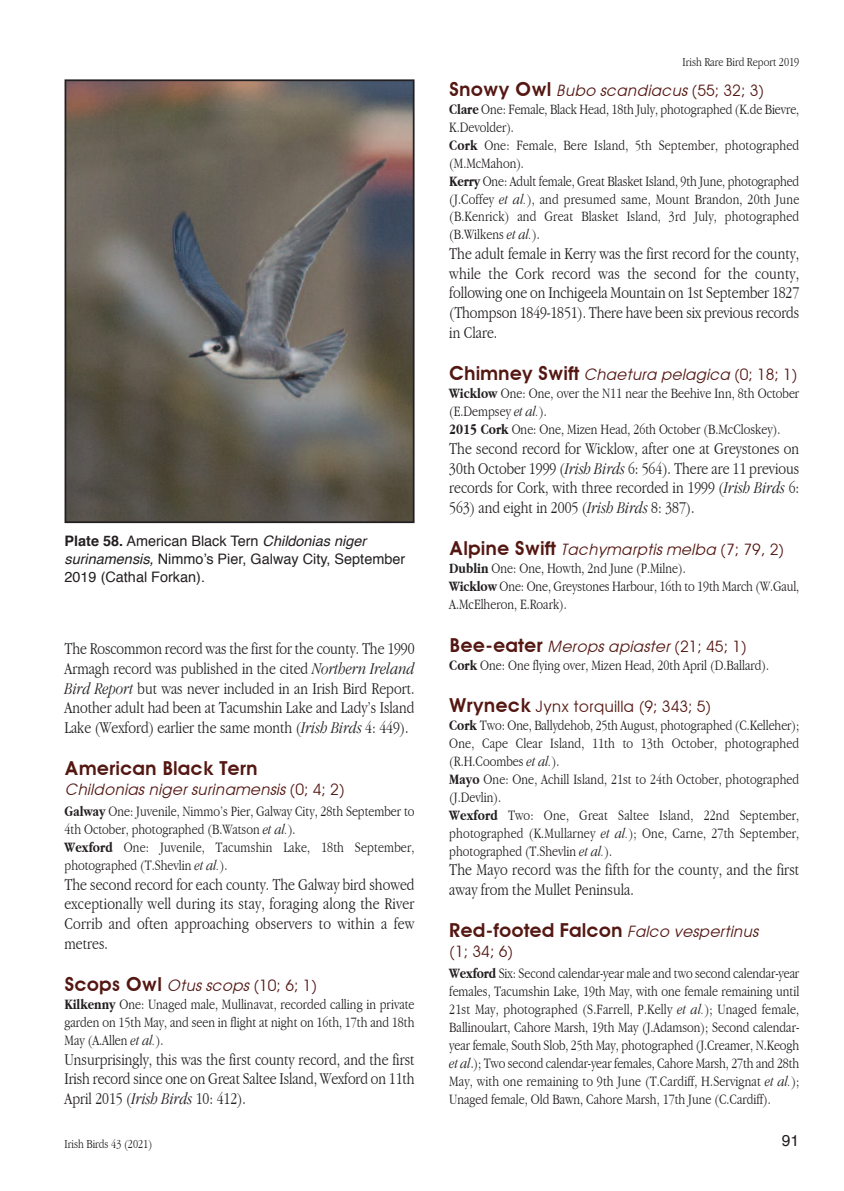
<style>
.page{position:relative;width:844px;height:1191px;background:#fff}
.page>*{position:absolute;margin:0;border:0;box-sizing:border-box;transform-origin:0 0}
.t1{font:600 19.25px "Avant Garde";color:#541712}
.t2{font:300 condensed 17.15px/19.8px "Garamond";color:#231f20;text-align:justify}
.t3{font:italic 15.75px "Avant Garde";color:#541712}
.t4{font:15.75px "Avant Garde";color:#541712}
.t5{font:15.75px "Helvetica";color:#231f20}
.t6{font:300 condensed 14.88px/17.8px "Garamond";color:#231f20}
.t7{font:14.35px/17.8px "Helvetica";color:#231f20}
.t8{font:300 condensed 12.6px "Garamond";color:#231f20}
.s1{font-weight:700}
.s2{font-style:italic}
.s3{font-family:"Garamond Narrow";font-weight:400;font-style:italic;font-stretch:normal}
.s4{font-style:normal}
.s5{font-weight:600;font-style:normal;font-size:19.25px}
.s6{font-weight:600;font-size:19.25px}
.s7{font-weight:400;font-style:italic;font-size:15.75px}
</style>
<div class="page">
<img style="left:67px;top:82px;width:344px;height:438px">
<div style="left:64px;top:79px;width:350px;height:444px;border:2px solid #231f20"></div>
<p class="t7" style="left:64px;top:533px;width:342px"><span class="s1">Plate 58.</span> American Black Tern <span class="s2">Childonias niger surinamensis,</span> Nimmo’s Pier, Galway City, September<br>2019 (Cathal Forkan).</p>
<p class="t2" style="left:64px;top:639px;width:351px">The Roscommon record was the first for the county. The 1990<br>Armagh record was published in the cited <span class="s3">Northern Ireland Bird Report</span> but was never included in an Irish Bird Report.<br>Another adult had been at Tacumshin Lake and Lady’s Island Lake (Wexford) earlier the same month (<span class="s3">Irish Birds</span> 4: 449).</p>
<p class="t1" style="left:64px;top:759px;width:194px">American Black Tern</p>
<p class="t3" style="left:64px;top:781px;width:282px">Childonias niger surinamensis <span class="s4">( 0 ; 4 ; 2 )</span></p>
<p class="t6" style="left:64px;top:802px;width:351px"><span class="s1">Galway</span> One: Juvenile, Nimmo’s Pier, Galway City, 28th September to 4th October, photographed (B.Watson <span class="s3">et al.</span>).<br><span class="s1">Wexford</span> One: Juvenile, Tacumshin Lake, 18th September, photographed (T.Shevlin <span class="s3">et al.</span>).</p>
<p class="t2" style="left:64px;top:874px;width:351px">The second record for each county. The Galway bird showed exceptionally well during its stay, foraging along the River Corrib and often approaching observers to within a few metres.</p>
<p class="t3" style="left:64px;top:977px;width:254px"><span class="s5">Scops Owl</span> Otusscops<span class="s4">(10; 6; 1)</span></p>
<p class="t6" style="left:64px;top:995px;width:351px;text-align:justify"><span class="s1">Kilkenny</span> One: Unaged male, Mullinavat, recorded calling in private garden on 15th May, and seen in flight at night on 16th, 17th and 18th May (A.Allen <span class="s3">et al.</span>).</p>
<p class="t2" style="left:64px;top:1049px;width:351px">Unsurprisingly, this was the first county record, and the first Irish record since one on Great Saltee Island, Wexford on 11th April 2015 (<span class="s3">Irish Birds</span> 10: 412).</p>
<p class="t8" style="left:682px;top:55px;width:118px">Irish Rare Bird Report 2019</p>
<p class="t3" style="left:449px;top:82px;width:316px"><span class="s5">Snowy Owl</span> Buboscandiacus<span class="s4">(55; 32; 3)</span></p>
<p class="t6" style="left:449px;top:100px;width:351px"><span class="s1">Clare</span> One: Female, Black Head, 18th July, photographed (K.de Bievre, K.Devolder).<br><span class="s1">Cork</span> One: Female, Bere Island, 5th September, photographed (M.McMahon).<br><span class="s1">Kerry</span> One: Adult female, Great Blasket Island, 9th June, photographed (J.Coffey <span class="s3">et al.</span>), and presumed same, Mount Brandon, 20th June (B.Kenrick) and Great Blasket Island, 3rd July, photographed (B.Wilkens <span class="s3">et al.</span>).</p>
<p class="t2" style="left:449px;top:244px;width:351px">The adult female in Kerry was the first record for the county, while the Cork record was the second for the county, following one on Inchigeela Mountain on 1st September 1827 (Thompson 1849-1851). There have been six previous records in Clare.</p>
<p class="t3" style="left:449px;top:367px;width:349px"><span class="s5">Chimney Swift</span> Chaeturapelagica<span class="s4">(0; 18; 1)</span></p>
<p class="t6" style="left:449px;top:384px;width:351px"><span class="s1">Wicklow</span> One: One, over the N11 near the Beehive Inn, 8th October (E.Dempsey <span class="s3">et al.</span>).<br><span class="s1">2015 Cork</span> One: One, Mizen Head, 26th October (B.McCloskey).</p>
<p class="t2" style="left:449px;top:438px;width:351px">The second record for Wicklow, after one at Greystones on 30th October 1999 (<span class="s3">Irish Birds</span> 6: 564). There are 11 previous records for Cork, with three recorded in 1999 (<span class="s3">Irish Birds</span> 6:<br>563) and eight in 2005 (<span class="s3">Irish Birds</span> 8: 387).</p>
<p class="t3" style="left:449px;top:542px;width:336px"><span class="s5">Alpine Swift</span> Tachymarptismelba<span class="s4">(7; 79, 2)</span></p>
<p class="t6" style="left:449px;top:559px;width:351px"><span class="s1">Dublin</span> One: One, Howth, 2nd June (P.Milne).<br><span class="s1">Wicklow</span> One: One, Greystones Harbour, 16th to 19th March (W.Gaul,<br>A.McElheron, E.Roark).</p>
<p class="t3" style="left:449px;top:638px;width:299px"><span class="s5">Bee-eater</span> Meropsapiaster<span class="s4">(21; 45; 1)</span></p>
<p class="t6" style="left:449px;top:656px;width:321px"><span class="s1">Cork</span> One: One flying over, Mizen Head, 20th April (D.Ballard).</p>
<p class="t4" style="left:449px;top:698px;width:263px"><span class="s6">Wryneck</span> Jynx torquilla (9; 343; 5)</p>
<p class="t6" style="left:449px;top:716px;width:351px"><span class="s1">Cork</span> Two: One, Ballydehob, 25th August, photographed (C.Kelleher); One, Cape Clear Island, 11th to 13th October, photographed (R.H.Coombes <span class="s3">et al.</span>).<br><span class="s1">Mayo</span> One: One, Achill Island, 21st to 24th October, photographed (J.Devlin).<br><span class="s1">Wexford</span> Two: One, Great Saltee Island, 22nd September, photographed (K.Mullarney <span class="s3">et al.</span>); One, Carne, 27th September, photographed (T.Shevlin <span class="s3">et al.</span>).</p>
<p class="t2" style="left:449px;top:860px;width:351px">The Mayo record was the fifth for the county, and the first away from the Mullet Peninsula.</p>
<p class="t1" style="left:449px;top:921px;width:313px">Red-footed Falcon <span class="s7">Falcovespertinus</span></p>
<p class="t4" style="left:449px;top:943px;width:65px">(1; 34; 6)</p>
<p class="t6" style="left:449px;top:964px;width:351px;text-align:justify"><span class="s1">Wexford</span> Six: Second calendar-year male and two second calendar-year females, Tacumshin Lake, 19th May, with one female remaining until 21st May, photographed (S.Farrell, P.Kelly <span class="s3">et al.</span>); Unaged female, Ballinoulart, Cahore Marsh, 19th May (J.Adamson); Second calendar&shy;year female, South Slob, 25th May, photographed (J.Creamer, N.Keogh <span class="s3">et al</span>.); Two second calendar-year females, Cahore Marsh, 27th and 28th May, with one remaining to 9th June (T.Cardiff, H.Servignat <span class="s3">et al.</span>); Unaged female, Old Bawn, Cahore Marsh, 17th June (C.Cardiff).</p>
<p class="t8" style="left:64px;top:1136px;width:89px">Irish Birds 43 (2021)</p>
<p class="t5" style="left:781px;top:1133px;width:19px">91</p>
</div>
